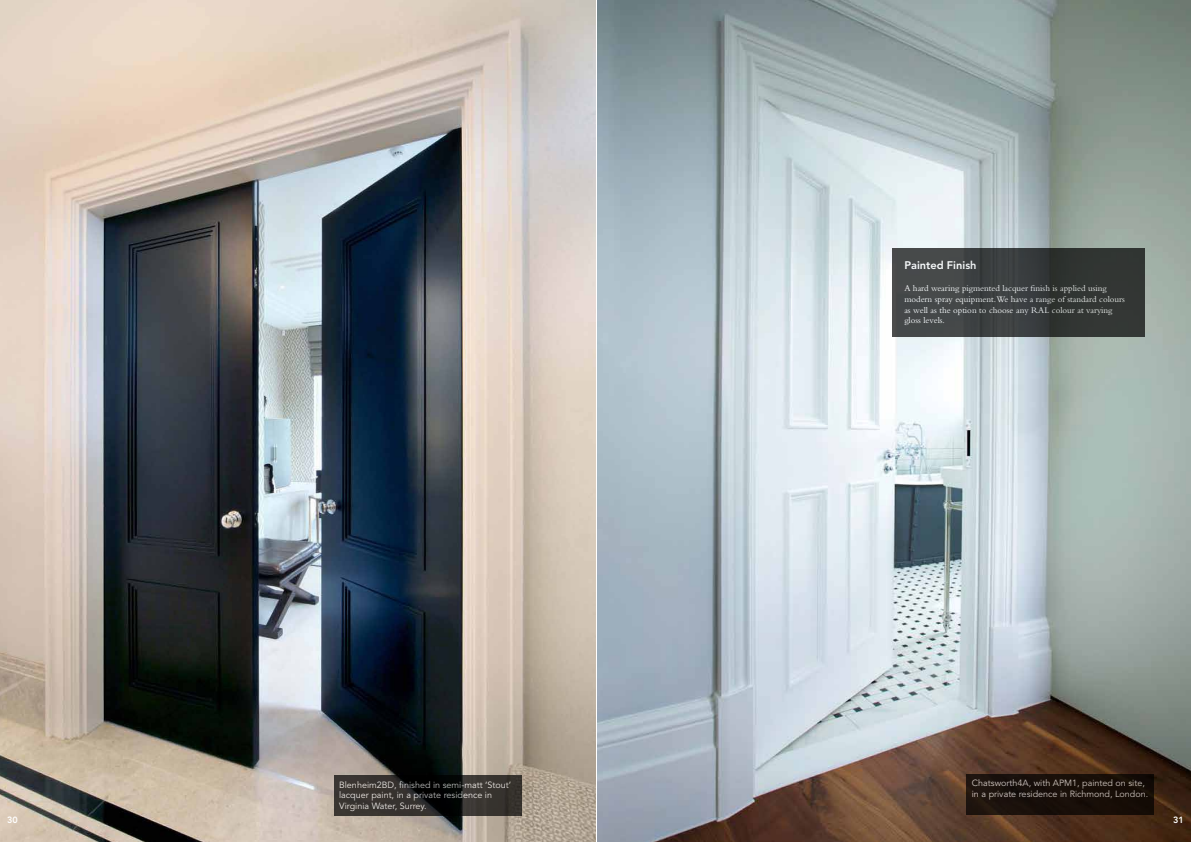
<style>
.page{position:relative;width:1191px;height:842px;background:#fff}
.page>*{position:absolute;margin:0;border:0;box-sizing:border-box;transform-origin:0 0}
.t1{font:800 11px "Avenir LT Std";color:#fff}
.t2{font:9px/10.8px "Avenir LT Std";color:#fff}
.t3{font:9px/10.8px "Bembo Std";color:#fff}
.t4{font:800 9px "Avenir LT Std";color:#fff}
</style>
<div class="page">
<img style="left:598px;top:0;width:593px;height:842px">
<div style="left:892px;top:248px;width:252px;height:89px;background:linear-gradient(to right,#484b4d,#2c302e)"></div>
<div style="left:966px;top:774px;width:188px;height:41px;background:#180f09"></div>
<img style="left:0;top:0;width:595px;height:842px">
<svg style="left:334px;top:776px;width:187px;height:40px;fill:#36322f"></svg>
<p class="t2" style="left:339px;top:779px;width:174px">Blenheim2BD, finished in semi-matt ‘Stout’ lacquer paint, in a private residence in<br>Virginia Water, Surrey.</p>
<p class="t1" style="left:904px;top:259px;width:74px">Painted Finish</p>
<p class="t3" style="left:904px;top:283px;width:222px">A hard wearing pigmented lacquer finish is applied using modern spray equipment. We have a range of standard colours as well as the option to choose any RAL colour at varying gloss levels.</p>
<p class="t2" style="left:971px;top:778px;width:178px">Chatsworth4A, with APM1, painted on site, in a private residence in Richmond, London.</p>
<p class="t4" style="left:7px;top:814px;width:12px">30</p>
<p class="t1" style="left:7px;top:814px;width:14px">30</p>
<p class="t4" style="left:1173px;top:814px;width:12px">31</p>
</div>
